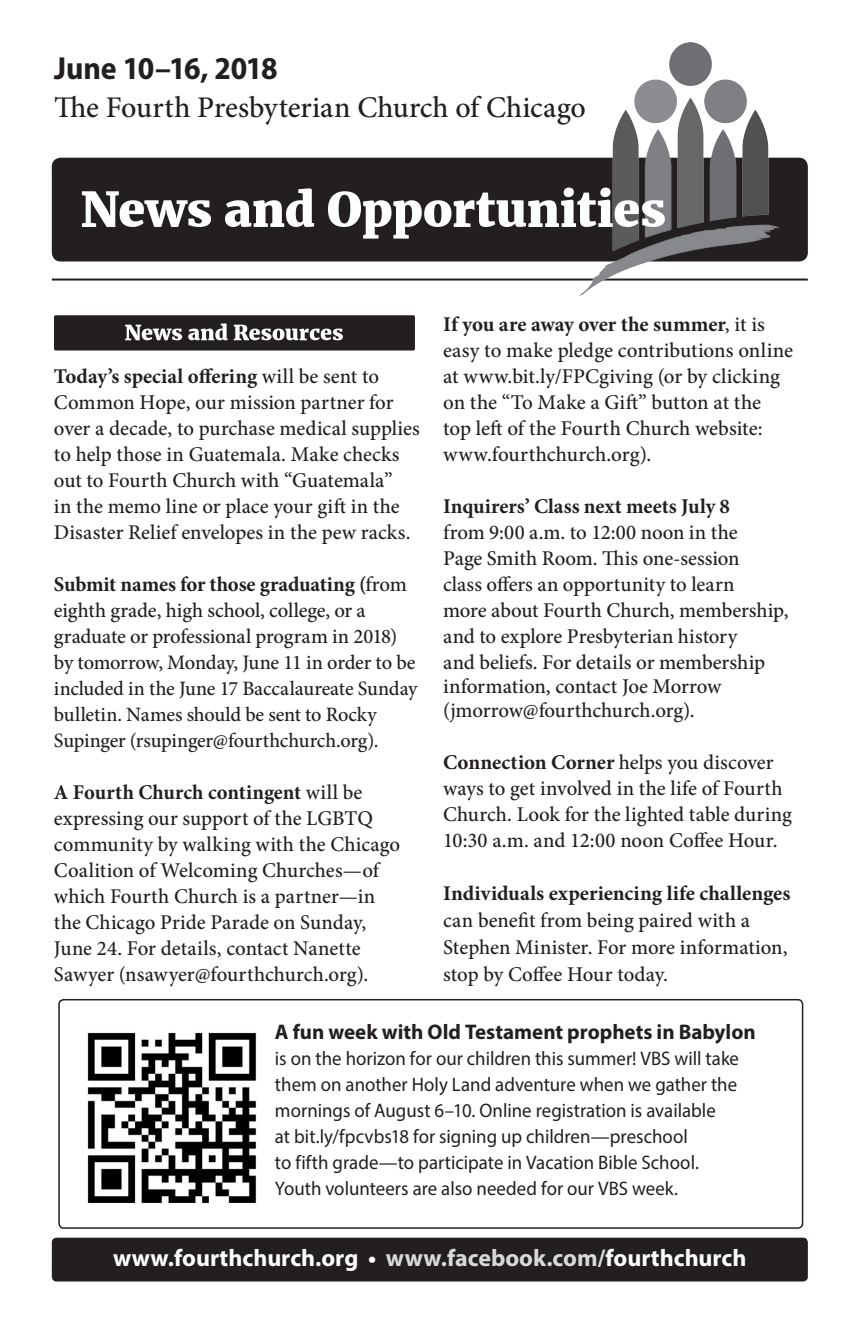
<style>
.page{position:relative;width:864px;height:1332px;background:#fff}
.page>*{position:absolute;margin:0;border:0;box-sizing:border-box;transform-origin:0 0}
.t1{font:700 semi-condensed 32px "Myriad Pro";letter-spacing:-.025em;color:#231f20}
.t2{font:500 30px "Minion Pro";color:#231f20}
.t3{font:700 24px "Myriad Pro";color:#fff}
.t4{font:700 21.2px "Myriad Pro";color:#231f20}
.t5{font:500 21px/26px "Minion Pro";color:#231f20}
.t6{font:700 21px "Minion Pro";letter-spacing:-.01em;color:#231f20}
.t7{font:500 20.8px/26px "Minion Pro";letter-spacing:-.01em;color:#231f20}
.t8{font:500 20.6px "Minion Pro";letter-spacing:-.015em;color:#231f20}
.t9{font:500 20.4px/26px "Minion Pro";letter-spacing:-.01em;color:#231f20}
.t10{font:19.6px "Myriad Pro";color:#231f20;scale:.96 1}
.s1{font-weight:700}
.s2{font-weight:500}
.s3{color:#d8d9db}
</style>
<div class="page">
<div style="left:58px;top:999px;width:745px;height:230px;border:2px solid #231f20;border-radius:5px"></div>
<hr style="left:52px;top:279px;width:756px;height:2px;background:#231f20">
<div style="left:52px;top:158px;width:756px;height:104px;background:#231f20;border-radius:9px"></div>
<img style="left:579px;top:43px;width:200px;height:253px">
<svg style="left:82px;top:188px;width:583px;height:51px"></svg>
<div style="left:52px;top:1238px;width:756px;height:44px;background:#231f20;border-radius:5px"></div>
<img style="left:87px;top:1032px;width:170px;height:172px">
<div style="left:54px;top:315px;width:361px;height:36px;background:#231f20;border-radius:2px"></div>
<svg style="left:125px;top:323px;width:218px;height:17px"></svg>
<p class="t1" style="left:54px;top:50px;width:225px">June 10–16, 2018</p>
<p class="t2" style="left:54px;top:87px;width:533px">The Fourth Presbyterian Church of Chicago</p>
<p class="t5" style="left:443px;top:311px;width:352px"><span class="s1">If you are away over the summer</span>, it is easy to make pledge contributions online at www.bit.ly/FPCgiving (or by clicking on the “To Make a Gift” button at the top left of the Fourth Church website: www.fourthchurch.org).</p>
<p class="t5" style="left:443px;top:493px;width:347px"><span class="s1">Inquirers’ Class next meets July 8<br></span>from 9:00 a.m. to 12:00 noon in the<br>Page Smith Room. This one-session<br>class offers an opportunity to learn<br>more about Fourth Church, membership, and to explore Presbyterian history<br>and beliefs. For details or membership</p>
<p class="t5" style="left:443px;top:674px;width:280px;line-height:24px">information, contact Joe Morrow (jmorrow@fourthchurch.org).</p>
<p class="t5" style="left:443px;top:749px;width:350px"><span class="s1">Connection Corner</span> helps you discover ways to get involved in the life of Fourth Church. Look for the lighted table during 10:30 a.m. and 12:00 noon Coffee Hour.</p>
<p class="t5" style="left:443px;top:879px;width:349px;line-height:27px"><span class="s1">Individuals experiencing life challenges </span>can benefit from being paired with a Stephen Minister. For more information, stop by Coffee Hour today.</p>
<p class="t4" style="left:275px;top:1018px;width:482px">A fun week with Old Testament prophets in Babylon</p>
<p class="t10" style="left:275px;top:1047px;width:485px">is on the horizon for our children this summer! VBS will take</p>
<p class="t10" style="left:275px;top:1073px;width:483px">them on another Holy Land adventure when we gather the</p>
<p class="t10" style="left:275px;top:1099px;width:461px">mornings of August 6–10. Online registration is available</p>
<p class="t10" style="left:275px;top:1125px;width:432px">at bit.ly/fpcvbs18 for signing up children—preschool</p>
<p class="t10" style="left:275px;top:1151px;width:443px">to fifth grade—to participate in Vacation Bible School.</p>
<p class="t10" style="left:275px;top:1177px;width:421px">Youth volunteers are also needed for our VBS week.</p>
<p class="t5" style="left:54px;top:363px;width:367px"><span class="s1">Today’s special offering</span> will be sent to Common Hope, our mission partner for over a decade, to purchase medical supplies to help those in Guatemala. Make checks out to Fourth Church with “Guatemala”<br>in the memo line or place your gift in the Disaster Relief envelopes in the pew racks.</p>
<p class="t6" style="left:54px;top:569px;width:354px">Submit names for those graduating (<span class="s2">from</span></p>
<p class="t7" style="left:54px;top:597px;width:345px">eighth grade, high school, college, or a graduate or professional program in 2018)</p>
<p class="t8" style="left:54px;top:648px;width:363px">by tomorrow, Monday, June 11 in order to be</p>
<p class="t9" style="left:54px;top:675px;width:365px">included in the June 17 Baccalaureate Sunday bulletin. Names should be sent to Rocky<br>Supinger (rsupinger@fourthchurch.org).</p>
<p class="t5" style="left:54px;top:779px;width:348px"><span class="s1">A Fourth Church contingent</span> will be expressing our support of the LGBTQ community by walking with the Chicago Coalition of Welcoming Churches—of which Fourth Church is a partner—in the Chicago Pride Parade on Sunday, June 24. For details, contact Nanette Sawyer (nsawyer@fourthchurch.org).</p>
<p class="t3" style="left:113px;top:1242px;width:635px">www.fourthchurch.org • <span class="s3">www.facebook.com/</span>fourthchurch</p>
</div>
